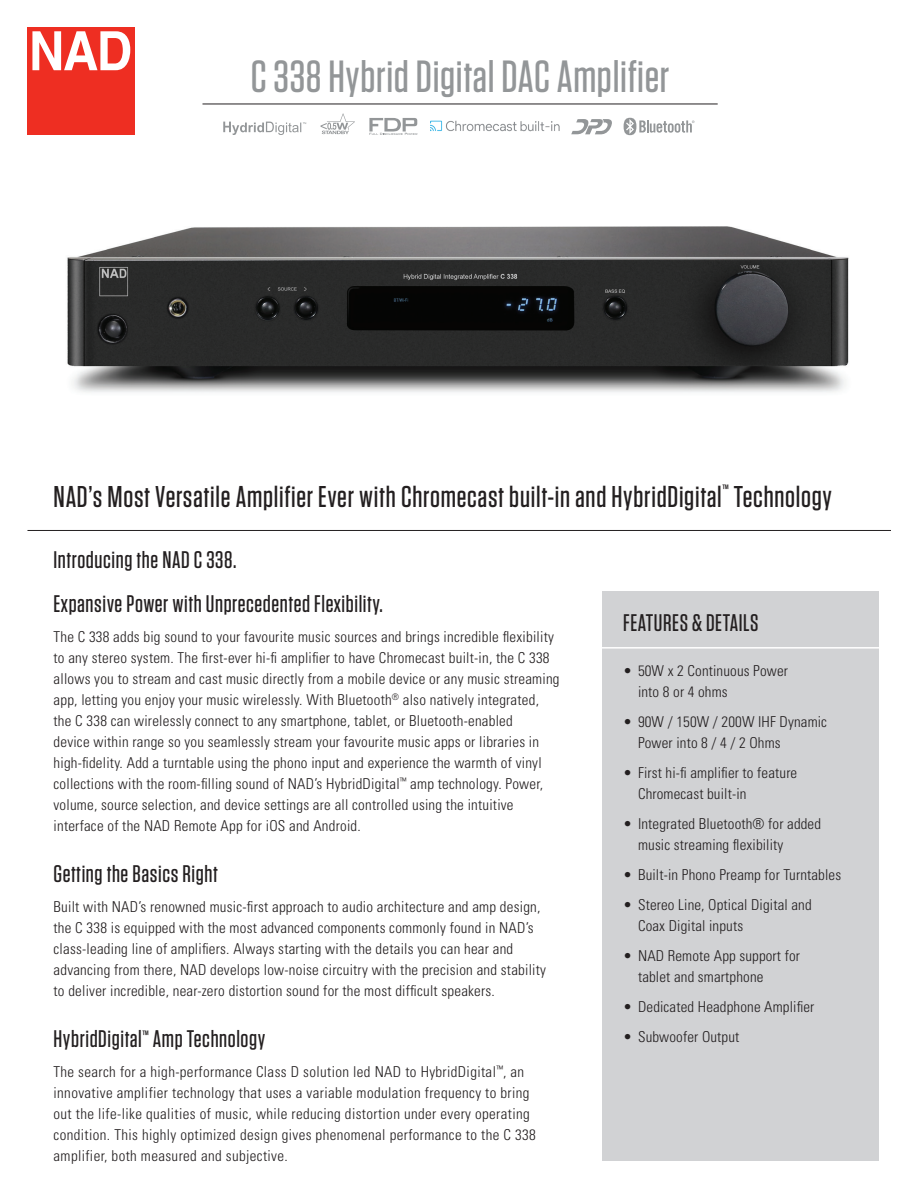
<style>
.page{position:relative;width:918px;height:1188px;background:#fff}
.page>*{position:absolute;margin:0;border:0;box-sizing:border-box;transform-origin:0 0}
.t1{font:500 45px "Tungsten";letter-spacing:.015em;color:#939698}
.t2{font:500 30px "Tungsten";letter-spacing:.025em;color:#231f20}
.t3{font:500 24px "Tungsten";letter-spacing:.025em;color:#231f20}
.t4{font:300 condensed 15px/21px "Univers";letter-spacing:.015em;color:#231f20}
</style>
<div class="page">
<div style="left:602px;top:592px;width:276px;height:569px;background:#d1d2d4"></div>
<div style="left:27px;top:27px;width:107px;height:107px;background:#ee2e22"></div>
<svg style="left:32px;top:31px;width:98px;height:39px"></svg>
<hr style="left:203px;top:104px;width:515px;height:1px;background:#231f20">
<hr style="left:599px;top:647px;width:283px;height:2px;background:#fff">
<hr style="left:27px;top:530px;width:864px;height:1px;background:#231f20">
<img style="left:67px;top:226px;width:782px;height:166px">
<svg style="left:321px;top:113px;width:34px;height:21px"></svg>
<svg style="left:369px;top:118px;width:48px;height:17px"></svg>
<svg style="left:223px;top:122px;width:83px;height:13px"></svg>
<img style="left:431px;top:120px;width:129px;height:12px">
<svg style="left:571px;top:119px;width:41px;height:15px"></svg>
<svg style="left:624px;top:118px;width:71px;height:17px"></svg>
<h1 class="t1" style="left:251px;top:53px;width:420px">C 338 Hybrid Digital DAC Amplifier</h1>
<h2 class="t2" style="left:54px;top:481px;width:780px">NAD’s Most Versatile Amplifier Ever with Chromecast built-in and HybridDigital<sup>™</sup> Technology</h2>
<h3 class="t3" style="left:54px;top:548px;width:184px">Introducing the NAD C 338.</h3>
<h3 class="t3" style="left:54px;top:591px;width:331px">Expansive Power with Unprecedented Flexibility.</h3>
<p class="t4" style="left:54px;top:626px;width:508px">The C 338 adds big sound to your favourite music sources and brings incredible flexibility to any stereo system. The first-ever hi-fi amplifier to have Chromecast built-in, the C 338 allows you to stream and cast music directly from a mobile device or any music streaming app, letting you enjoy your music wirelessly. With Bluetooth<sup>®</sup> also natively integrated, the C 338 can wirelessly connect to any smartphone, tablet, or Bluetooth-enabled<br>device within range so you seamlessly stream your favourite music apps or libraries in high-fidelity. Add a turntable using the phono input and experience the warmth of vinyl collections with the room-filling sound of NAD’s HybridDigital<sup>™</sup> amp technology. Power, volume, source selection, and device settings are all controlled using the intuitive interface of the NAD Remote App for iOS and Android.</p>
<h3 class="t3" style="left:54px;top:861px;width:166px">Getting the Basics Right</h3>
<p class="t4" style="left:54px;top:896px;width:494px">Built with NAD’s renowned music-first approach to audio architecture and amp design, the C 338 is equipped with the most advanced components commonly found in NAD’s class-leading line of amplifiers. Always starting with the details you can hear and advancing from there, NAD develops low-noise circuitry with the precision and stability to deliver incredible, near-zero distortion sound for the most difficult speakers.</p>
<h3 class="t3" style="left:54px;top:1026px;width:213px">HybridDigital<sup>™</sup> Amp Technology</h3>
<p class="t4" style="left:54px;top:1061px;width:484px">The search for a high-performance Class D solution led NAD to HybridDigital<sup>™</sup>, an innovative amplifier technology that uses a variable modulation frequency to bring out the life-like qualities of music, while reducing distortion under every operating condition. This highly optimized design gives phenomenal performance to the C 338 amplifier, both measured and subjective.</p>
<h3 class="t3" style="left:623px;top:610px;width:137px">FEATURES &amp; DETAILS</h3>
<p class="t4" style="left:638px;top:660px;width:152px;text-indent:-15px">• 50W x 2 Continuous Power into 8 or 4 ohms</p>
<p class="t4" style="left:638px;top:711px;width:191px;text-indent:-15px">• 90W / 150W / 200W IHF Dynamic<br>Power into 8 / 4 / 2 Ohms</p>
<p class="t4" style="left:638px;top:762px;width:161px;text-indent:-15px">• First hi-fi amplifier to feature<br>Chromecast built-in</p>
<p class="t4" style="left:638px;top:813px;width:185px;text-indent:-15px">• Integrated Bluetooth® for added music streaming flexibility</p>
<p class="t4" style="left:623px;top:864px;width:220px">• Built-in Phono Preamp for Turntables</p>
<p class="t4" style="left:638px;top:894px;width:175px;text-indent:-15px">• Stereo Line, Optical Digital and<br>Coax Digital inputs</p>
<p class="t4" style="left:638px;top:945px;width:164px;text-indent:-15px">• NAD Remote App support for tablet and smartphone</p>
<p class="t4" style="left:623px;top:996px;width:193px">• Dedicated Headphone Amplifier</p>
<p class="t4" style="left:623px;top:1026px;width:118px">• Subwoofer Output</p>
</div>
